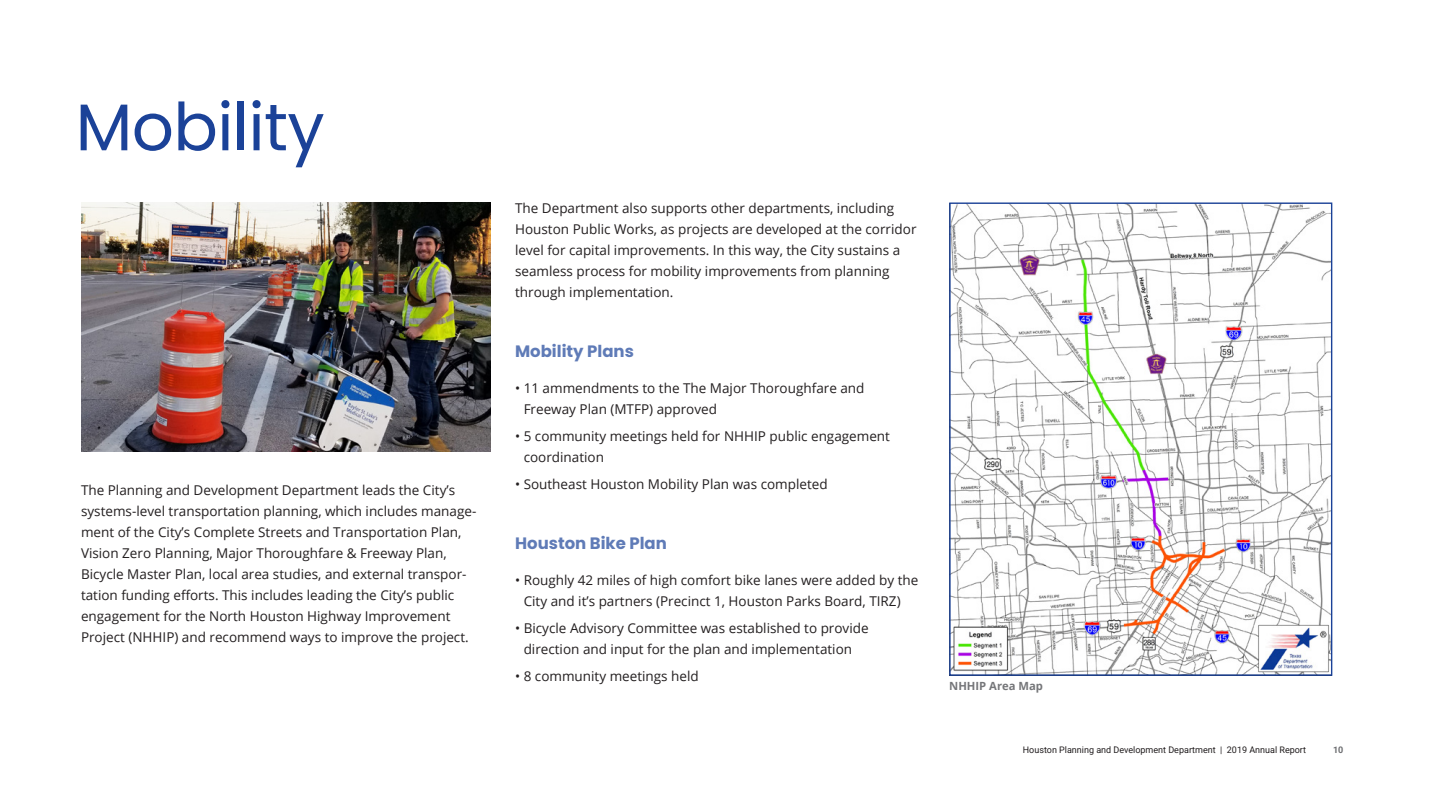
<style>
.page{position:relative;width:1440px;height:810px;background:#fff}
.page>*{position:absolute;margin:0;border:0;box-sizing:border-box;transform-origin:0 0}
.Titles_44_48{font:66px "Poppins";letter-spacing:-.01em;color:#1b4298}
.Header_11_pt{font:700 16.5px "Poppins";color:#5f7bb7}
.BODY_Text_10_16__w_s{font:13.5px/21px "Open Sans";color:#231f20}
.BULLETED_LIST{font:13.5px/21px "Open Sans";color:#231f20}
.captions{font:700 11.25px "Open Sans";color:#757679}
.t1{font:9px "Roboto";color:#231f20}
.t2{font:9px "Roboto";color:#6c6d70}
</style>
<div class="page">
<img style="left:951px;top:204px;width:379px;height:470px">
<img style="left:81px;top:202px;width:410px;height:249px">
<p class="Titles_44_48" style="left:76px;top:89px;width:250px">Mobility</p>
<p class="BODY_Text_10_16__w_s" style="left:81px;top:479px;width:397px">The Planning and Development Department leads the City’s systems-level transportation planning, which includes manage&shy;ment of the City’s Complete Streets and Transportation Plan, Vision Zero Planning, Major Thoroughfare &amp; Freeway Plan, Bicycle Master Plan, local area studies, and external transpor&shy;tation funding efforts. This includes leading the City’s public engagement for the North Houston Highway Improvement Project (NHHIP) and recommend ways to improve the project.</p>
<p class="BODY_Text_10_16__w_s" style="left:515px;top:197px;width:403px">The Department also supports other departments, including Houston Public Works, as projects are developed at the corridor level for capital improvements. In this way, the City sustains a seamless process for mobility improvements from planning through implementation.</p>
<p class="Header_11_pt" style="left:515px;top:341px;width:120px">Mobility Plans</p>
<p class="BULLETED_LIST" style="left:524px;top:377px;width:342px;text-indent:-9px">• 11 ammendments to the The Major Thoroughfare and<br>Freeway Plan (MTFP) approved</p>
<p class="BULLETED_LIST" style="left:524px;top:425px;width:368px;text-indent:-9px">• 5 community meetings held for NHHIP public engagement coordination</p>
<p class="BULLETED_LIST" style="left:515px;top:473px;width:314px">• Southeast Houston Mobility Plan was completed</p>
<p class="Header_11_pt" style="left:515px;top:533px;width:153px">Houston Bike Plan</p>
<p class="BULLETED_LIST" style="left:524px;top:569px;width:396px;text-indent:-9px">• Roughly 42 miles of high comfort bike lanes were added by the<br>City and it’s partners (Precinct 1, Houston Parks Board, TIRZ)</p>
<p class="BULLETED_LIST" style="left:515px;top:617px;width:355px;text-align:center">• Bicycle Advisory Committee was established to provide direction and input for the plan and implementation</p>
<p class="BULLETED_LIST" style="left:515px;top:665px;width:185px">• 8 community meetings held</p>
<p class="captions" style="left:949px;top:678px;width:95px">NHHIP Area Map</p>
<p class="t1" style="left:1023px;top:743px;width:285px">Houston Planning and Development Department | 2019 Annual Report</p>
<p class="t2" style="left:1333px;top:743px;width:12px">10</p>
</div>
